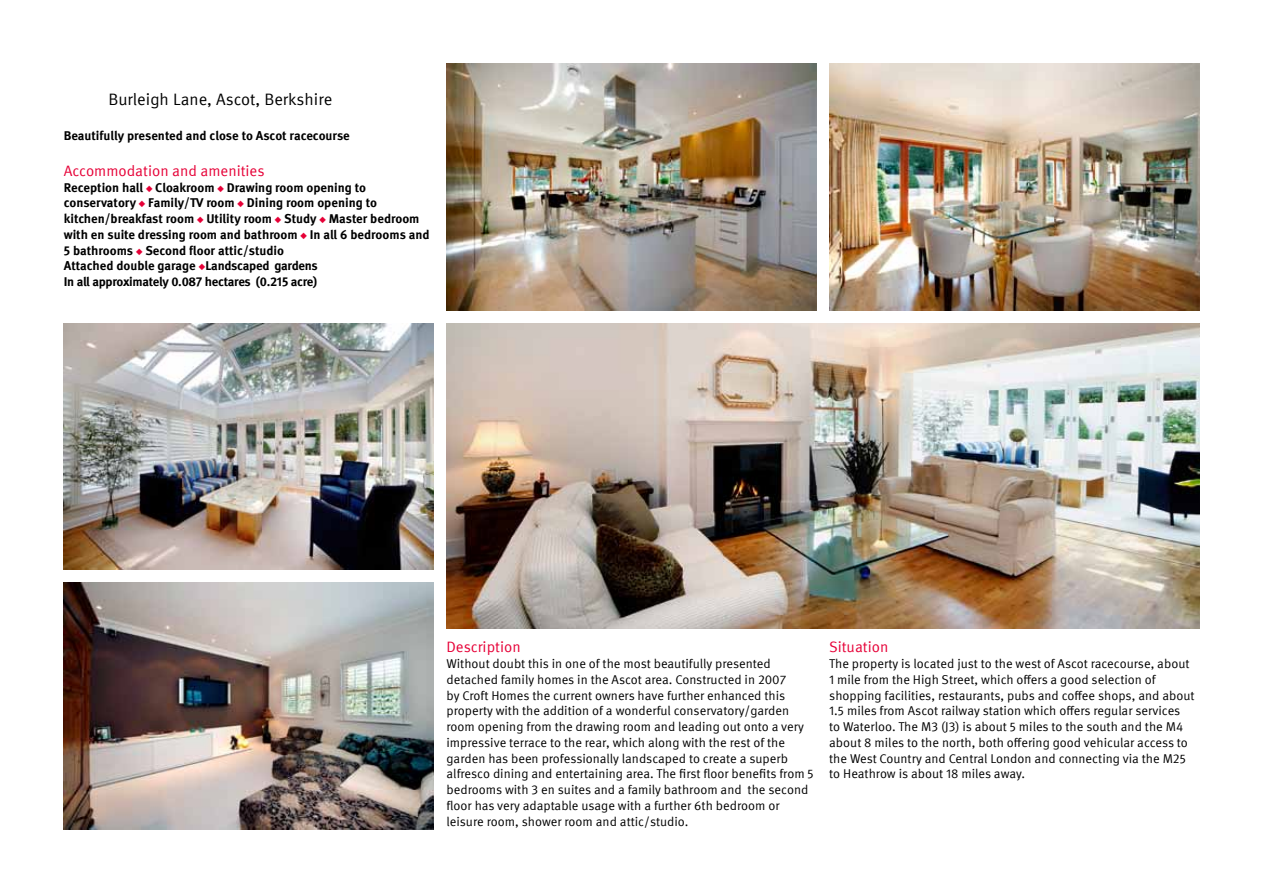
<style>
.page{position:relative;width:1263px;height:893px;background:#fff}
.page>*{position:absolute;margin:0;border:0;box-sizing:border-box;transform-origin:0 0}
.t1{font:16.5px "KF Meta OT";color:#000}
.t2{font:15px "KF Meta OT";color:#e60037}
.t3{font:12.75px/15.8px "KF Meta OT";color:#000}
.t4{font:700 12.75px/15.8px "KF Meta OT";color:#000}
.s1{color:#e60037}
</style>
<div class="page">
<img style="left:446px;top:323px;width:753px;height:305px">
<img style="left:446px;top:64px;width:370px;height:246px">
<img style="left:829px;top:64px;width:370px;height:246px">
<img style="left:64px;top:323px;width:370px;height:247px">
<img style="left:64px;top:582px;width:370px;height:247px">
<p class="t1" style="left:108px;top:89px;width:225px">Burleigh Lane, Ascot, Berkshire</p>
<p class="t4" style="left:64px;top:128px;width:288px">Beautifully presented and close to Ascot racecourse</p>
<p class="t2" style="left:64px;top:162px;width:202px">Accommodation and amenities</p>
<p class="t4" style="left:64px;top:179px;width:367px">Reception hall <span class="s1">◆</span> Cloakroom <span class="s1">◆</span> Drawing room opening to conservatory <span class="s1">◆</span> Family/TV room <span class="s1">◆</span> Dining room opening to kitchen/breakfast room <span class="s1">◆</span> Utility room <span class="s1">◆</span> Study <span class="s1">◆</span> Master bedroom with en suite dressing room and bathroom <span class="s1">◆</span> In all 6 bedrooms and 5 bathrooms <span class="s1">◆</span> Second floor attic/studio<br>Attached double garage <span class="s1">◆</span>Landscaped gardens<br>In all approximately 0.087 hectares (0.215 acre)</p>
<p class="t2" style="left:446px;top:638px;width:76px">Description</p>
<p class="t3" style="left:446px;top:656px;width:369px">Without doubt this in one of the most beautifully presented detached family homes in the Ascot area. Constructed in 2007<br>by Croft Homes the current owners have further enhanced this property with the addition of a wonderful conservatory/garden room opening from the drawing room and leading out onto a very impressive terrace to the rear, which along with the rest of the garden has been professionally landscaped to create a superb alfresco dining and entertaining area. The first floor benefits from 5 bedrooms with 3 en suites and a family bathroom and the second floor has very adaptable usage with a further 6th bedroom or leisure room, shower room and attic/studio.</p>
<p class="t2" style="left:829px;top:638px;width:61px">Situation</p>
<p class="t3" style="left:829px;top:656px;width:367px">The property is located just to the west of Ascot racecourse, about 1 mile from the High Street, which offers a good selection of shopping facilities, restaurants, pubs and coffee shops, and about 1.5 miles from Ascot railway station which offers regular services<br>to Waterloo. The M3 (J3) is about 5 miles to the south and the M4 about 8 miles to the north, both offering good vehicular access to the West Country and Central London and connecting via the M25 to Heathrow is about 18 miles away.</p>
</div>
